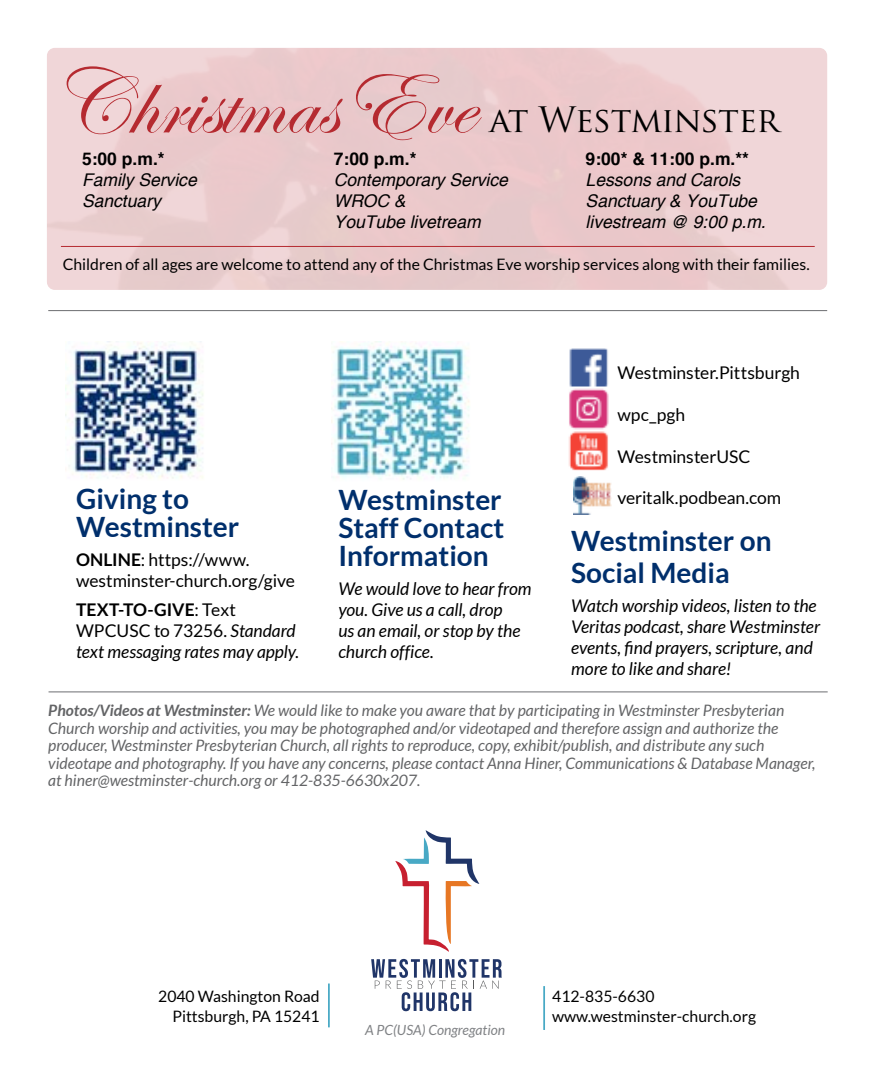
<style>
.page{position:relative;width:882px;height:1071px;background:#fff}
.page>*{position:absolute;margin:0;border:0;box-sizing:border-box;transform-origin:0 0}
.t1{font:94.5px "Edwardian Script ITC";color:#b52a30}
.t2{font:34.12px "Trajan Pro";letter-spacing:-.02em;color:#000}
.t3{font:700 28px/28px "Lato";color:#002f6c}
.t4{font:italic 17.5px/21px "Lato";letter-spacing:-.005em;color:#000}
.t5{font:italic 17.5px/21px "Helvetica";color:#000}
.t6{font:17.5px/21px "Lato";letter-spacing:-.005em;color:#000}
.t7{font:700 17.5px "Helvetica";color:#000}
.t8{font:italic 15.75px/17.5px "Lato";color:#636466}
.t9{font:15.75px/19.2px "Lato";color:#000}
.t10{font:italic 14px "Lato";color:#808285}
.s1{font-weight:700}
.s2{font-weight:700;font-style:normal}
.s3{font-style:normal}
</style>
<div class="page">
<hr style="left:543px;top:986px;width:2px;height:44px;background:#48a9c5">
<svg style="left:371px;top:959px;width:131px;height:52px"></svg>
<svg style="left:395px;top:830px;width:84px;height:122px"></svg>
<hr style="left:328px;top:984px;width:2px;height:43px;background:#48a9c5">
<img style="left:66px;top:341px;width:138px;height:138px">
<img style="left:569px;top:349px;width:39px;height:38px">
<img style="left:569px;top:388px;width:40px;height:42px">
<img style="left:568px;top:431px;width:40px;height:40px">
<img style="left:331px;top:343px;width:139px;height:137px">
<hr style="left:48px;top:310px;width:779px;height:1px;background:#6d6e71">
<img style="left:574px;top:476px;width:38px;height:38px">
<hr style="left:49px;top:691px;width:779px;height:1px;background:#6d6e71">
<hr style="left:61px;top:246px;width:754px;height:1px;background:#b52a30">
<h1 class="t1" style="left:50px;top:51px;width:425px">Christmas Eve</h1>
<h2 class="t2" style="left:489px;top:98px;width:292px">at Westminster</h2>
<p class="t7" style="left:586px;top:148px;width:165px">9:00* &amp; 11:00 p.m.**</p>
<p class="t5" style="left:586px;top:170px;width:182px">Lessons and Carols<br>Sanctuary &amp; YouTube livestream @ 9:00 p.m.</p>
<p class="t9" style="left:63px;top:254px;width:749px">Children of all ages are welcome to attend any of the Christmas Eve worship services along with their families.</p>
<p class="t7" style="left:82px;top:148px;width:84px">5:00 p.m.*</p>
<p class="t5" style="left:82px;top:170px;width:116px">Family Service<br>Sanctuary</p>
<p class="t7" style="left:334px;top:148px;width:84px">7:00 p.m.*</p>
<p class="t5" style="left:334px;top:170px;width:176px">Contemporary Service<br>WROC &amp;<br>YouTube livetream</p>
<h3 class="t3" style="left:76px;top:485px;width:165px">Giving to<br>Westminster</h3>
<p class="t6" style="left:76px;top:549px;width:221px"><span class="s1">ONLINE</span>: https://www. westminster-church.org/give</p>
<p class="t4" style="left:76px;top:600px;width:225px"><span class="s2">TEXT-TO-GIVE</span><span class="s3">: Text<br>WPCUSC to 73256.</span> Standard text messaging rates may apply.</p>
<h3 class="t3" style="left:338px;top:485px;width:167px;text-align:justify">Westminster Staff Contact Information</h3>
<p class="t4" style="left:338px;top:579px;width:195px">We would love to hear from you. Give us a call, drop<br>us an email, or stop by the church office.</p>
<p class="t6" style="left:617px;top:362px;width:184px">Westminster.Pittsburgh</p>
<p class="t6" style="left:617px;top:404px;width:69px">wpc_pgh</p>
<p class="t6" style="left:617px;top:446px;width:135px">WestminsterUSC</p>
<p class="t6" style="left:617px;top:487px;width:165px">veritalk.podbean.com</p>
<h3 class="t3" style="left:571px;top:525px;width:202px;line-height:31.5px">Westminster on<br>Social Media</h3>
<p class="t4" style="left:571px;top:595px;width:251px">Watch worship videos, listen to the Veritas podcast, share Westminster events, find prayers, scripture, and more to like and share!</p>
<p class="t8" style="left:48px;top:702px;width:769px"><span class="s1">Photos/Videos at Westminster:</span> We would like to make you aware that by participating in Westminster Presbyterian Church worship and activities, you may be photographed and/or videotaped and therefore assign and authorize the producer, Westminster Presbyterian Church, all rights to reproduce, copy, exhibit/publish, and distribute any such videotape and photography. If you have any concerns, please contact Anna Hiner, Communications &amp; Database Manager, at hiner@westminster-church.org or 412-835-6630x207.</p>
<p class="t9" style="left:158px;top:987px;width:163px;text-align:right">2040 Washington Road<br>Pittsburgh, PA 15241</p>
<p class="t10" style="left:365px;top:1022px;width:141px">A PC(USA) Congregation</p>
<p class="t9" style="left:552px;top:987px;width:205px">412-835-6630 www.westminster-church.org</p>
</div>
